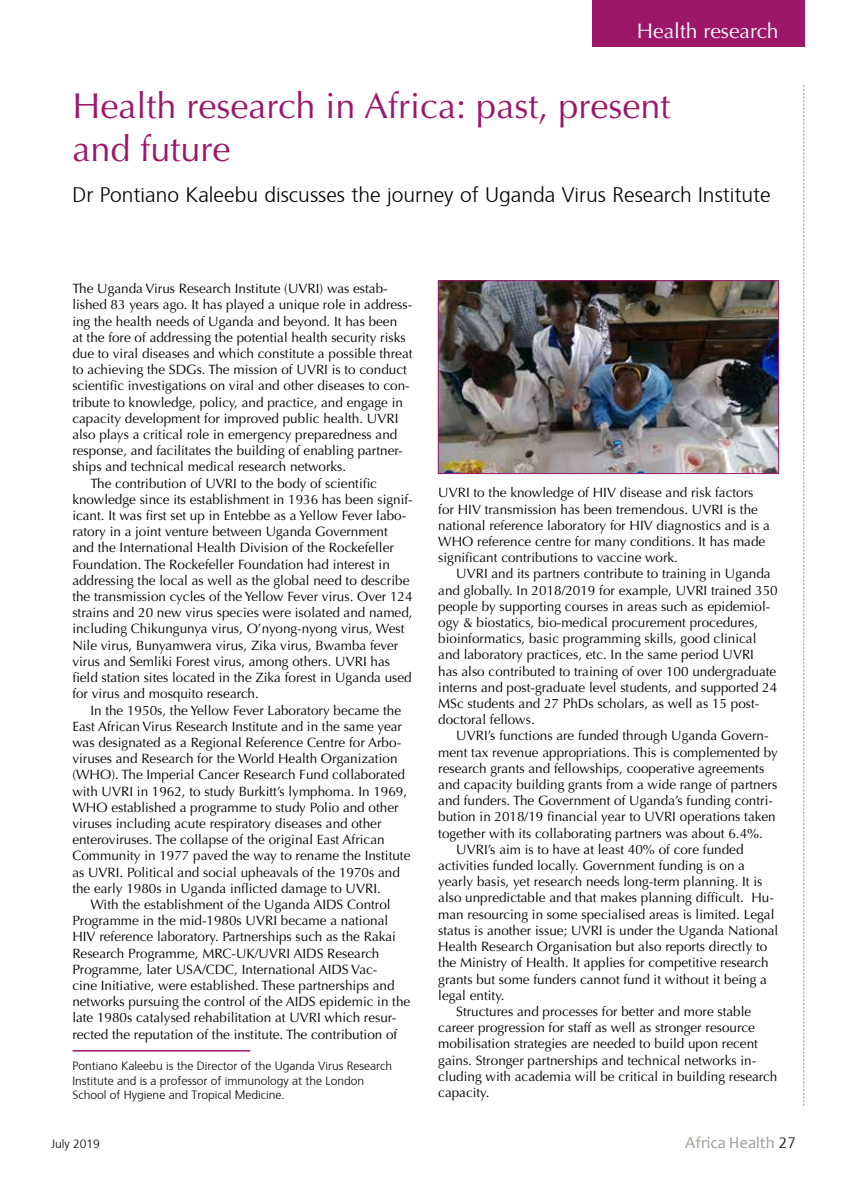
<style>
.page{position:relative;width:851px;height:1191px;background:#fff}
.page>*{position:absolute;margin:0;border:0;box-sizing:border-box;transform-origin:0 0}
.t1{font:36px/43.2px "Optima";color:#9c1767}
.t2{font:300 21px "Frutiger";color:#000}
.t3{font:21px "Optima";color:#fff}
.t4{font:16.5px "Candara";color:#9d9d9c}
.t5{font:13.5px/16.2px "Optima";color:#000}
.t6{font:300 12px/14.4px "Frutiger";color:#000}
.s1{font-family:"Frutiger";font-weight:300;font-size:15px;color:#000}
</style>
<div class="page">
<svg style="left:803px;top:85px;width:1px;height:1021px"></svg>
<div style="left:592px;top:0;width:212px;height:47px;background:#9c1767"></div>
<hr style="left:73px;top:1050px;width:177px;height:1px;background:#9c1767">
<img style="left:440px;top:282px;width:336px;height:190px">
<div style="left:438px;top:280px;width:340px;height:194px;border:1px solid #9c1767"></div>
<h2 class="t3" style="left:636px;top:19px;width:143px">Health research</h2>
<h1 class="t1" style="left:72px;top:85px;width:599px">Health research in Africa: past, present and future</h1>
<h2 class="t2" style="left:72px;top:185px;width:699px">Dr Pontiano Kaleebu discusses the journey of Uganda Virus Research Institute</h2>
<p class="t5" style="left:72px;top:281px;width:317px">The Uganda Virus Research Institute (UVRI) was estab-</p>
<p class="t5" style="left:72px;top:297px;width:341px">lished 83 years ago. It has played a unique role in address-</p>
<p class="t5" style="left:72px;top:313px;width:326px">ing the health needs of Uganda and beyond. It has been</p>
<p class="t5" style="left:72px;top:329px;width:335px">at the fore of addressing the potential health security risks</p>
<p class="t5" style="left:72px;top:345px;width:342px">due to viral diseases and which constitute a possible threat</p>
<p class="t5" style="left:72px;top:362px;width:336px">to achieving the SDGs. The mission of UVRI is to conduct</p>
<p class="t5" style="left:72px;top:378px;width:339px">scientific investigations on viral and other diseases to con-</p>
<p class="t5" style="left:72px;top:394px;width:332px">tribute to knowledge, policy, and practice, and engage in</p>
<p class="t5" style="left:72px;top:410px;width:327px">capacity development for improved public health. UVRI</p>
<p class="t5" style="left:72px;top:426px;width:326px">also plays a critical role in emergency preparedness and</p>
<p class="t5" style="left:72px;top:443px;width:332px">response, and facilitates the building of enabling partner-</p>
<p class="t5" style="left:72px;top:459px;width:275px">ships and technical medical research networks.</p>
<p class="t5" style="left:90px;top:475px;width:288px">The contribution of UVRI to the body of scientific</p>
<p class="t5" style="left:72px;top:491px;width:342px">knowledge since its establishment in 1936 has been signif-</p>
<p class="t5" style="left:72px;top:507px;width:335px">icant. It was first set up in Entebbe as a Yellow Fever labo-</p>
<p class="t5" style="left:72px;top:524px;width:317px">ratory in a joint venture between Uganda Government</p>
<p class="t5" style="left:72px;top:540px;width:323px">and the International Health Division of the Rockefeller</p>
<p class="t5" style="left:72px;top:556px;width:319px">Foundation. The Rockefeller Foundation had interest in</p>
<p class="t5" style="left:72px;top:572px;width:338px">addressing the local as well as the global need to describe</p>
<p class="t5" style="left:72px;top:588px;width:342px">the transmission cycles of the Yellow Fever virus. Over 124</p>
<p class="t5" style="left:72px;top:605px;width:342px">strains and 20 new virus species were isolated and named,</p>
<p class="t5" style="left:72px;top:621px;width:334px">including Chikungunya virus, O’nyong-nyong virus, West</p>
<p class="t5" style="left:72px;top:637px;width:327px">Nile virus, Bunyamwera virus, Zika virus, Bwamba fever</p>
<p class="t5" style="left:72px;top:653px;width:319px">virus and Semliki Forest virus, among others. UVRI has</p>
<p class="t5" style="left:72px;top:669px;width:341px">field station sites located in the Zika forest in Uganda used</p>
<p class="t5" style="left:72px;top:686px;width:188px">for virus and mosquito research.</p>
<p class="t5" style="left:90px;top:702px;width:312px">In the 1950s, the Yellow Fever Laboratory became the</p>
<p class="t5" style="left:72px;top:718px;width:331px">East African Virus Research Institute and in the same year</p>
<p class="t5" style="left:72px;top:734px;width:330px">was designated as a Regional Reference Centre for Arbo-</p>
<p class="t5" style="left:72px;top:750px;width:326px">viruses and Research for the World Health Organization</p>
<p class="t5" style="left:72px;top:767px;width:334px">(WHO). The Imperial Cancer Research Fund collaborated</p>
<p class="t5" style="left:72px;top:783px;width:336px">with UVRI in 1962, to study Burkitt’s lymphoma. In 1969,</p>
<p class="t5" style="left:72px;top:799px;width:328px">WHO established a programme to study Polio and other</p>
<p class="t5" style="left:72px;top:815px;width:310px">viruses including acute respiratory diseases and other</p>
<p class="t5" style="left:72px;top:831px;width:314px">enteroviruses. The collapse of the original East African</p>
<p class="t5" style="left:72px;top:848px;width:339px">Community in 1977 paved the way to rename the Institute</p>
<p class="t5" style="left:72px;top:864px;width:329px">as UVRI. Political and social upheavals of the 1970s and</p>
<p class="t5" style="left:72px;top:880px;width:310px">the early 1980s in Uganda inflicted damage to UVRI.</p>
<p class="t5" style="left:90px;top:896px;width:302px">With the establishment of the Uganda AIDS Control</p>
<p class="t5" style="left:72px;top:912px;width:317px">Programme in the mid-1980s UVRI became a national</p>
<p class="t5" style="left:72px;top:929px;width:325px">HIV reference laboratory. Partnerships such as the Rakai</p>
<p class="t5" style="left:72px;top:945px;width:308px">Research Programme, MRC-UK/UVRI AIDS Research</p>
<p class="t5" style="left:72px;top:961px;width:306px">Programme, later USA/CDC, International AIDS Vac-</p>
<p class="t5" style="left:72px;top:977px;width:324px">cine Initiative, were established. These partnerships and</p>
<p class="t5" style="left:72px;top:993px;width:339px">networks pursuing the control of the AIDS epidemic in the</p>
<p class="t5" style="left:72px;top:1010px;width:325px">late 1980s catalysed rehabilitation at UVRI which resur-</p>
<p class="t5" style="left:72px;top:1026px;width:326px">rected the reputation of the institute. The contribution of</p>
<p class="t6" style="left:73px;top:1060px;width:321px">Pontiano Kaleebu is the Director of the Uganda Virus Research<br>Institute and is a professor of immunology at the London<br>School of Hygiene and Tropical Medicine.</p>
<p class="t5" style="left:438px;top:485px;width:333px">UVRI to the knowledge of HIV disease and risk factors for HIV transmission has been tremendous. UVRI is the national reference laboratory for HIV diagnostics and is a WHO reference centre for many conditions. It has made significant contributions to vaccine work.</p>
<p class="t5" style="left:438px;top:566px;width:341px;text-indent:18px">UVRI and its partners contribute to training in Uganda and globally. In 2018/2019 for example, UVRI trained 350 people by supporting courses in areas such as epidemiol&shy;ogy &amp; biostatics, bio-medical procurement procedures, bioinformatics, basic programming skills, good clinical and laboratory practices, etc. In the same period UVRI<br>has also contributed to training of over 100 undergraduate interns and post-graduate level students, and supported 24<br>MSc students and 27 PhDs scholars, as well as 15 post&shy;doctoral fellows.</p>
<p class="t5" style="left:456px;top:728px;width:314px">UVRI’s functions are funded through Uganda Govern-</p>
<p class="t5" style="left:438px;top:744px;width:341px">ment tax revenue appropriations. This is complemented by</p>
<p class="t5" style="left:438px;top:760px;width:327px">research grants and fellowships, cooperative agreements</p>
<p class="t5" style="left:438px;top:776px;width:340px">and capacity building grants from a wide range of partners</p>
<p class="t5" style="left:438px;top:792px;width:336px">and funders. The Government of Uganda’s funding contri-</p>
<p class="t5" style="left:438px;top:809px;width:339px">bution in 2018/19 financial year to UVRI operations taken</p>
<p class="t5" style="left:438px;top:825px;width:326px">together with its collaborating partners was about 6.4%.</p>
<p class="t5" style="left:456px;top:841px;width:289px">UVRI’s aim is to have at least 40% of core funded</p>
<p class="t5" style="left:438px;top:857px;width:308px">activities funded locally. Government funding is on a</p>
<p class="t5" style="left:438px;top:873px;width:325px">yearly basis, yet research needs long-term planning. It is</p>
<p class="t5" style="left:438px;top:890px;width:337px">also unpredictable and that makes planning difficult. Hu-</p>
<p class="t5" style="left:438px;top:906px;width:337px">man resourcing in some specialised areas is limited. Legal</p>
<p class="t5" style="left:438px;top:922px;width:341px">status is another issue; UVRI is under the Uganda National</p>
<p class="t5" style="left:438px;top:938px;width:330px">Health Research Organisation but also reports directly to</p>
<p class="t5" style="left:438px;top:954px;width:332px">the Ministry of Health. It applies for competitive research</p>
<p class="t5" style="left:438px;top:971px;width:330px">grants but some funders cannot fund it without it being a</p>
<p class="t5" style="left:438px;top:987px;width:68px">legal entity.</p>
<p class="t5" style="left:456px;top:1003px;width:296px">Structures and processes for better and more stable</p>
<p class="t5" style="left:438px;top:1019px;width:318px">career progression for staff as well as stronger resource</p>
<p class="t5" style="left:438px;top:1035px;width:321px">mobilisation strategies are needed to build upon recent</p>
<p class="t5" style="left:438px;top:1052px;width:319px">gains. Stronger partnerships and technical networks in-</p>
<p class="t5" style="left:438px;top:1068px;width:340px">cluding with academia will be critical in building research</p>
<p class="t5" style="left:438px;top:1084px;width:53px">capacity.</p>
<p class="t6" style="left:51px;top:1138px;width:50px">July 2019</p>
<p class="t4" style="left:685px;top:1132px;width:112px">Africa Health <span class="s1">27</span></p>
</div>
